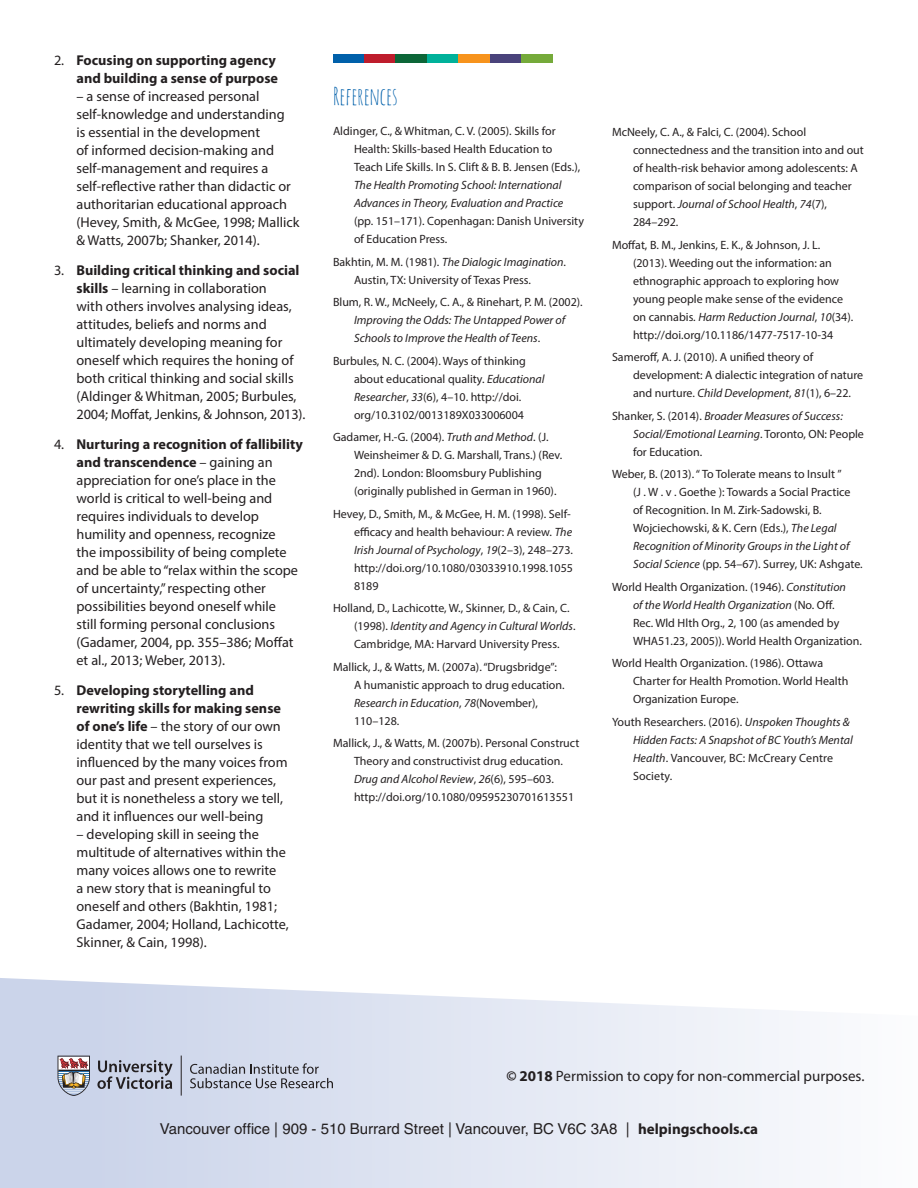
<style>
.page{position:relative;width:918px;height:1188px;background:#fff}
.page>*{position:absolute;margin:0;border:0;box-sizing:border-box;transform-origin:0 0}
.Heading_1{font:24px "Amatic SC";color:#0060aa}
.t1{font:15px "Helvetica";color:#231f20}
.BODY{font:15px "Myriad Pro";color:#231f20}
.t2{font:14.25px/18px "Myriad Pro";color:#231f20}
.t3{font:700 14.25px/18px "Myriad Pro";color:#231f20;text-align:right}
.References{font:12px/18px "Myriad Pro";color:#231f20}
.References-2{font:italic 12px/18px "Myriad Pro";color:#231f20}
.s1{font-weight:400}
.s2{font-weight:700}
.s3{font-style:italic}
.s4{font-style:normal}
.s5{font-family:"Myriad Pro";font-weight:700}
</style>
<div class="page">
<svg style="left:0;top:978px;width:793px;height:210px"></svg>
<div style="left:333px;top:54px;width:31px;height:8px;background:#0060aa"></div>
<div style="left:364px;top:54px;width:32px;height:8px;background:#be1d2c"></div>
<div style="left:396px;top:54px;width:31px;height:8px;background:#0c6638"></div>
<div style="left:427px;top:54px;width:31px;height:8px;background:#00b19a"></div>
<div style="left:490px;top:54px;width:31px;height:8px;background:#4a437b"></div>
<div style="left:458px;top:54px;width:32px;height:8px;background:#f7931d"></div>
<div style="left:521px;top:54px;width:31px;height:8px;background:#75aa3a"></div>
<svg style="left:97px;top:1060px;width:76px;height:29px;background:#9a9fae"></svg>
<svg style="left:58px;top:1056px;width:32px;height:40px"></svg>
<svg style="left:190px;top:1063px;width:143px;height:25px;background:#afb4c2"></svg>
<hr style="left:181px;top:1056px;width:1px;height:40px;background:#231f20">
<p class="t3" style="left:54px;top:50px;width:226px"><span class="s1">2.</span> Focusing on supporting agency and building a sense of purpose</p>
<p class="t2" style="left:76px;top:87px;width:224px">– a sense of increased personal self-knowledge and understanding<br>is essential in the development<br>of informed decision-making and self-management and requires a self-reflective rather than didactic or authoritarian educational approach (Hevey, Smith, &amp; McGee, 1998; Mallick &amp; Watts, 2007b; Shanker, 2014).</p>
<p class="t2" style="left:76px;top:261px;width:231px;text-indent:-22px">3. <span class="s2">Building critical thinking and social skills</span> – learning in collaboration<br>with others involves analysing ideas, attitudes, beliefs and norms and ultimately developing meaning for oneself which requires the honing of both critical thinking and social skills (Aldinger &amp; Whitman, 2005; Burbules, 2004; Moffat, Jenkins, &amp; Johnson, 2013).</p>
<p class="t2" style="left:76px;top:435px;width:228px;text-indent:-22px">4. <span class="s2">Nurturing a recognition of fallibility and transcendence</span> – gaining an appreciation for one’s place in the world is critical to well-being and requires individuals to develop humility and openness, recognize<br>the impossibility of being complete and be able to “relax within the scope of uncertainty,” respecting other possibilities beyond oneself while<br>still forming personal conclusions (Gadamer, 2004, pp. 355–386; Moffat et al., 2013; Weber, 2013).</p>
<p class="t2" style="left:76px;top:681px;width:213px;text-indent:-22px">5. <span class="s2">Developing storytelling and rewriting skills for making sense of one’s life</span> – the story of our own identity that we tell ourselves is influenced by the many voices from our past and present experiences, but it is nonetheless a story we tell, and it influences our well-being</p>
<p class="t2" style="left:76px;top:825px;width:214px">– developing skill in seeing the multitude of alternatives within the many voices allows one to rewrite<br>a new story that is meaningful to oneself and others (Bakhtin, 1981; Gadamer, 2004; Holland, Lachicotte, Skinner, &amp; Cain, 1998).</p>
<p class="Heading_1" style="left:333px;top:81px;width:66px">References</p>
<p class="References" style="left:354px;top:122px;width:232px;text-indent:-21px">Aldinger, C., &amp; Whitman, C. V. (2005). Skills for Health: Skills-based Health Education to Teach Life Skills. In S. Clift &amp; B. B. Jensen (Eds.), <span class="s3">The Health Promoting School: International Advances in Theory, Evaluation and Practice </span>(pp. 151–171). Copenhagan: Danish University of Education Press.</p>
<p class="References" style="left:354px;top:253px;width:214px;text-indent:-21px">Bakhtin, M. M. (1981). <span class="s3">The Dialogic Imagination</span>.<br>Austin, TX: University of Texas Press.</p>
<p class="References-2" style="left:354px;top:293px;width:230px;text-indent:-21px"><span class="s4">Blum, R. W., McNeely, C. A., &amp; Rinehart, P. M. (2002).<br></span>Improving the Odds: The Untapped Power of<br>Schools to Improve the Health of Teens<span class="s4">.</span></p>
<p class="References" style="left:354px;top:352px;width:192px;text-indent:-21px">Burbules, N. C. (2004). Ways of thinking about educational quality. <span class="s3">Educational Researcher</span>, <span class="s3">33</span>(6), 4–10. http://doi. org/10.3102/0013189X033006004</p>
<p class="References" style="left:354px;top:428px;width:210px;text-indent:-21px">Gadamer, H.-G. (2004). <span class="s3">Truth and Method</span>. (J.<br>Weinsheimer &amp; D. G. Marshall, Trans.) (Rev.<br>2nd). London: Bloomsbury Publishing (originally published in German in 1960).</p>
<p class="References" style="left:354px;top:505px;width:221px;text-indent:-21px">Hevey, D., Smith, M., &amp; McGee, H. M. (1998). Self&shy;efficacy and health behaviour: A review. <span class="s3">The Irish Journal of Psychology</span>, <span class="s3">19</span>(2–3), 248–273. http://doi.org/10.1080/03033910.1998.1055<br>8189</p>
<p class="References" style="left:354px;top:599px;width:223px;text-indent:-21px">Holland, D., Lachicotte, W., Skinner, D., &amp; Cain, C. (1998). <span class="s3">Identity and Agency in Cultural Worlds</span>.<br>Cambridge, MA: Harvard University Press.</p>
<p class="References" style="left:354px;top:658px;width:212px;text-indent:-21px">Mallick, J., &amp; Watts, M. (2007a). “Drugsbridge”:<br>A humanistic approach to drug education.<br><span class="s3">Research in Education</span>, <span class="s3">78</span>(November), 110–128.</p>
<p class="References" style="left:354px;top:734px;width:227px;text-indent:-21px">Mallick, J., &amp; Watts, M. (2007b). Personal Construct Theory and constructivist drug education.<br><span class="s3">Drug and Alcohol Review</span>, <span class="s3">26</span>(6), 595–603. http://doi.org/10.1080/09595230701613551</p>
<p class="References" style="left:633px;top:123px;width:232px;text-indent:-21px">McNeely, C. A., &amp; Falci, C. (2004). School connectedness and the transition into and out of health-risk behavior among adolescents: A comparison of social belonging and teacher support. <span class="s3">Journal of School Health</span>, <span class="s3">74</span>(7), 284–292.</p>
<p class="References" style="left:633px;top:235px;width:222px;text-indent:-21px">Moffat, B. M., Jenkins, E. K., &amp; Johnson, J. L. (2013). Weeding out the information: an ethnographic approach to exploring how young people make sense of the evidence on cannabis. <span class="s3">Harm Reduction Journal</span>, <span class="s3">10</span>(34). http://doi.org/10.1186/1477-7517-10-34</p>
<p class="References" style="left:633px;top:348px;width:232px;text-indent:-21px">Sameroff, A. J. (2010). A unified theory of development: A dialectic integration of nature and nurture. <span class="s3">Child Development</span>, <span class="s3">81</span>(1), 6–22.</p>
<p class="References-2" style="left:633px;top:406px;width:233px;text-indent:-21px"><span class="s4">Shanker, S. (2014).</span> Broader Measures of Success:<br>Social/Emotional Learning<span class="s4">. Toronto, ON: People for Education.</span></p>
<p class="References" style="left:633px;top:465px;width:231px;text-indent:-21px">Weber, B. (2013). “ To Tolerate means to Insult ”<br>(J . W . v . Goethe ): Towards a Social Practice of Recognition. In M. Zirk-Sadowski, B.<br>Wojciechowski, &amp; K. Cern (Eds.), <span class="s3">The Legal Recognition of Minority Groups in the Light of Social Science</span> (pp. 54–67). Surrey, UK: Ashgate.</p>
<p class="References" style="left:633px;top:577px;width:231px;text-indent:-21px">World Health Organization. (1946). <span class="s3">Constitution<br>of the World Health Organization</span> (No. Off.<br>Rec. Wld Hlth Org., 2, 100 (as amended by WHA51.23, 2005)). World Health Organization.</p>
<p class="References" style="left:633px;top:654px;width:217px;text-indent:-21px">World Health Organization. (1986). Ottawa<br>Charter for Health Promotion. World Health<br>Organization Europe.</p>
<p class="References-2" style="left:633px;top:712px;width:221px;text-indent:-21px"><span class="s4">Youth Researchers. (2016).</span> Unspoken Thoughts &amp; Hidden Facts: A Snapshot of BC Youth’s Mental Health<span class="s4">. Vancouver, BC: McCreary Centre Society.</span></p>
<p class="BODY" style="left:506px;top:1067px;width:360px"><span class="s2">© 2018</span> Permission to copy for non-commercial purposes.</p>
<p class="t1" style="left:160px;top:1120px;width:600px">Vancouver office | 909 - 510 Burrard Street | Vancouver, BC V6C 3A8 | <span class="s5">helpingschools.ca</span></p>
</div>
